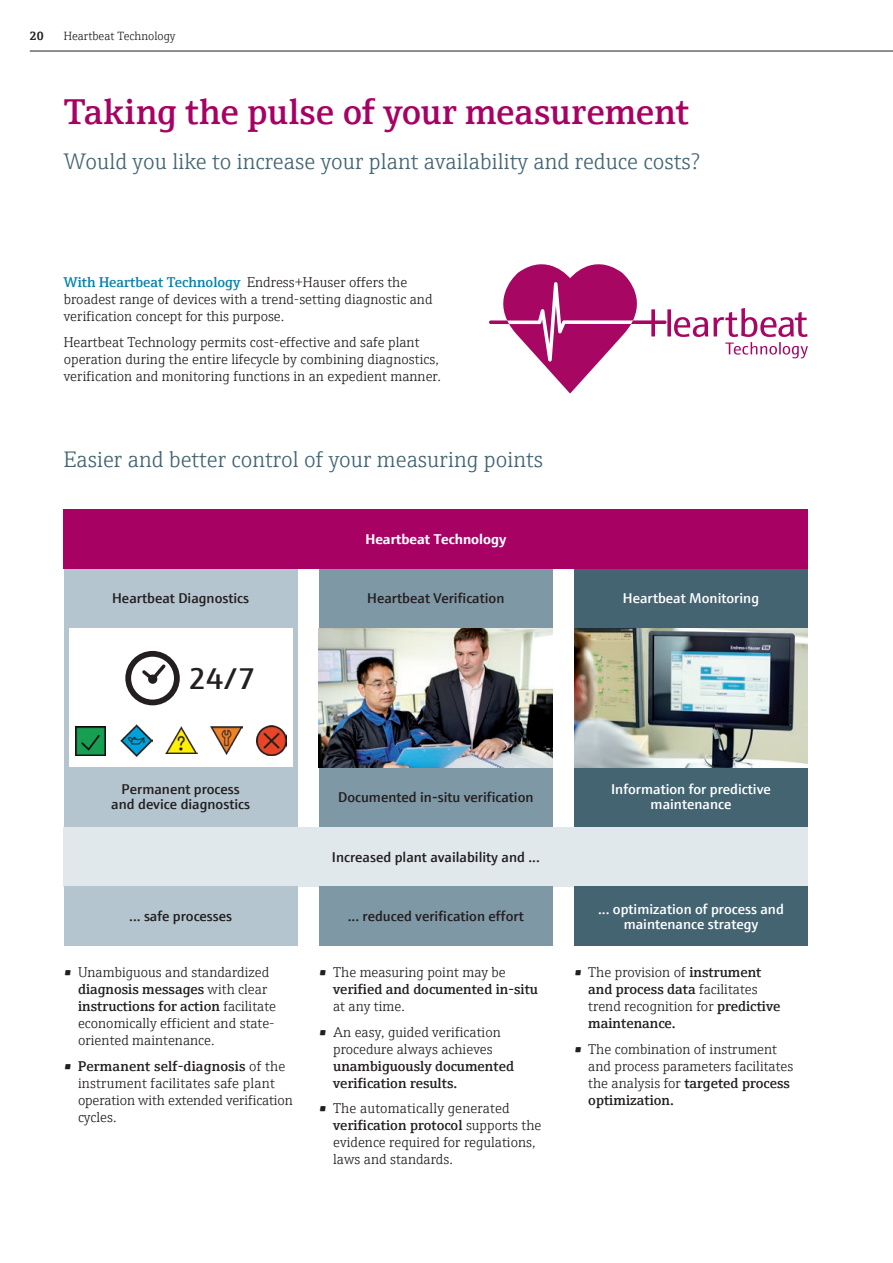
<style>
.page{position:relative;width:893px;height:1263px;background:#fff}
.page>*{position:absolute;margin:0;border:0;box-sizing:border-box;transform-origin:0 0}
.Inside_Headline{font:600 36px "E+H Serif";color:#a70164}
.t1{font:600 30.15px "E+H Sans";color:#231f20}
.Subheadline{font:300 22.5px "E+H Serif";color:#446472}
.Copy_Default{font:300 14.25px/17px "E+H Serif";color:#231f20}
.t2{font:600 14.25px "E+H Sans";color:#231f20}
.t3{font:600 14.25px/15px "E+H Sans";color:#fff;text-align:center}
.t4{font:600 14.25px/17px "E+H Serif";color:#231f20}
.t5{font:700 14.25px "E+H Sans";color:#fff}
.Topline_Inside{font:300 12px "E+H Serif";color:#231f20}
.t6{font:700 12px "E+H Serif";color:#231f20}
.s1{font-weight:600;color:#0081ad}
.s2{font-weight:600}
.s3{font-weight:300}
</style>
<div class="page">
<hr style="left:30px;top:51px;width:863px;height:1px;background:#231f20">
<div style="left:64px;top:628px;width:234px;height:139px;background:#b5c5cf"></div>
<div style="left:64px;top:509px;width:744px;height:60px;background:#a70164"></div>
<div style="left:64px;top:827px;width:744px;height:59px;background:#e0e8ec"></div>
<div style="left:64px;top:569px;width:234px;height:59px;background:#b5c5cf"></div>
<div style="left:64px;top:767px;width:234px;height:60px;background:#b5c5cf"></div>
<div style="left:64px;top:886px;width:234px;height:60px;background:#b5c5cf"></div>
<div style="left:574px;top:569px;width:234px;height:59px;background:#446472"></div>
<div style="left:574px;top:767px;width:234px;height:60px;background:#446472"></div>
<div style="left:574px;top:886px;width:234px;height:60px;background:#446472"></div>
<div style="left:319px;top:569px;width:234px;height:59px;background:#7f98a5"></div>
<div style="left:319px;top:767px;width:234px;height:60px;background:#7f98a5"></div>
<div style="left:319px;top:886px;width:234px;height:60px;background:#7f98a5"></div>
<img style="left:319px;top:628px;width:234px;height:139px">
<img style="left:574px;top:628px;width:234px;height:139px">
<div style="left:69px;top:628px;width:223px;height:139px;background:#fff"></div>
<img style="left:76px;top:726px;width:29px;height:30px">
<img style="left:165px;top:726px;width:32px;height:27px">
<img style="left:121px;top:724px;width:32px;height:32px">
<img style="left:210px;top:727px;width:32px;height:28px">
<img style="left:257px;top:725px;width:29px;height:30px">
<svg style="left:125px;top:651px;width:55px;height:54px"></svg>
<svg style="left:489px;top:264px;width:319px;height:130px"></svg>
<p class="t6" style="left:30px;top:27px;width:15px">20</p>
<p class="Topline_Inside" style="left:64px;top:27px;width:113px">Heartbeat Technology</p>
<p class="Inside_Headline" style="left:64px;top:84px;width:627px">Taking the pulse of your measurement</p>
<p class="Subheadline" style="left:64px;top:145px;width:638px">Would you like to increase your plant availability and reduce costs?</p>
<p class="Copy_Default" style="left:64px;top:273px;width:370px"><span class="s1">With Heartbeat Technology</span> Endress+Hauser offers the broadest range of devices with a trend-setting diagnostic and verification concept for this purpose.</p>
<p class="Copy_Default" style="left:64px;top:332px;width:379px">Heartbeat Technology permits cost-effective and safe plant operation during the entire lifecycle by combining diagnostics, verification and monitoring functions in an expedient manner.</p>
<p class="Subheadline" style="left:64px;top:443px;width:481px">Easier and better control of your measuring points</p>
<p class="t2" style="left:112px;top:588px;width:139px">Heartbeat Diagnostics</p>
<p class="t1" style="left:189px;top:655px;width:68px">24/7</p>
<p class="t5" style="left:365px;top:528px;width:142px">Heartbeat Technology</p>
<p class="t2" style="left:367px;top:588px;width:139px">Heartbeat Verification</p>
<p class="t3" style="left:623px;top:590px;width:138px">Heartbeat Monitoring</p>
<p class="t2" style="left:122px;top:779px;width:120px">Permanent process</p>
<p class="t2" style="left:111px;top:794px;width:140px">and device diagnostics</p>
<p class="t2" style="left:338px;top:786px;width:197px">Documented in-situ verification</p>
<p class="t3" style="left:611px;top:781px;width:161px">Information for predictive maintenance</p>
<p class="t2" style="left:332px;top:846px;width:209px">Increased plant availability and ...</p>
<p class="t2" style="left:129px;top:905px;width:105px">... safe processes</p>
<p class="t2" style="left:348px;top:905px;width:178px">... reduced verification effort</p>
<p class="t3" style="left:598px;top:900px;width:187px">... optimization of process and</p>
<p class="t3" style="left:624px;top:915px;width:136px">maintenance strategy</p>
<p class="Copy_Default" style="left:78px;top:963px;width:199px;text-indent:-14px"><span class="s2">•</span> Unambiguous and standardized <span class="s2">diagnosis messages</span> with clear <span class="s2">instructions for action</span> facilitate economically efficient and state&shy;oriented maintenance.</p>
<p class="Copy_Default" style="left:78px;top:1056px;width:216px;text-indent:-14px"><span class="s2">• Permanent self-diagnosis</span> of the instrument facilitates safe plant operation with extended verification cycles.</p>
<p class="Copy_Default" style="left:333px;top:963px;width:206px;text-indent:-14px"><span class="s2">•</span> The measuring point may be <span class="s2">verified and documented in-situ </span>at any time.</p>
<p class="Copy_Default" style="left:333px;top:1022px;width:182px;text-indent:-14px"><span class="s2">•</span> An easy, guided verification procedure always achieves <span class="s2">unambiguously documented verification results.</span></p>
<p class="Copy_Default" style="left:333px;top:1099px;width:210px;text-indent:-14px"><span class="s2">•</span> The automatically generated <span class="s2">verification protocol</span> supports the evidence required for regulations, laws and standards.</p>
<p class="t4" style="left:588px;top:962px;width:194px;text-indent:-14px">• <span class="s3">The provision of</span> instrument and process data <span class="s3">facilitates trend recognition for</span> predictive maintenance.</p>
<p class="Copy_Default" style="left:588px;top:1039px;width:206px;text-indent:-14px"><span class="s2">•</span> The combination of instrument and process parameters facilitates the analysis for <span class="s2">targeted process optimization.</span></p>
</div>
